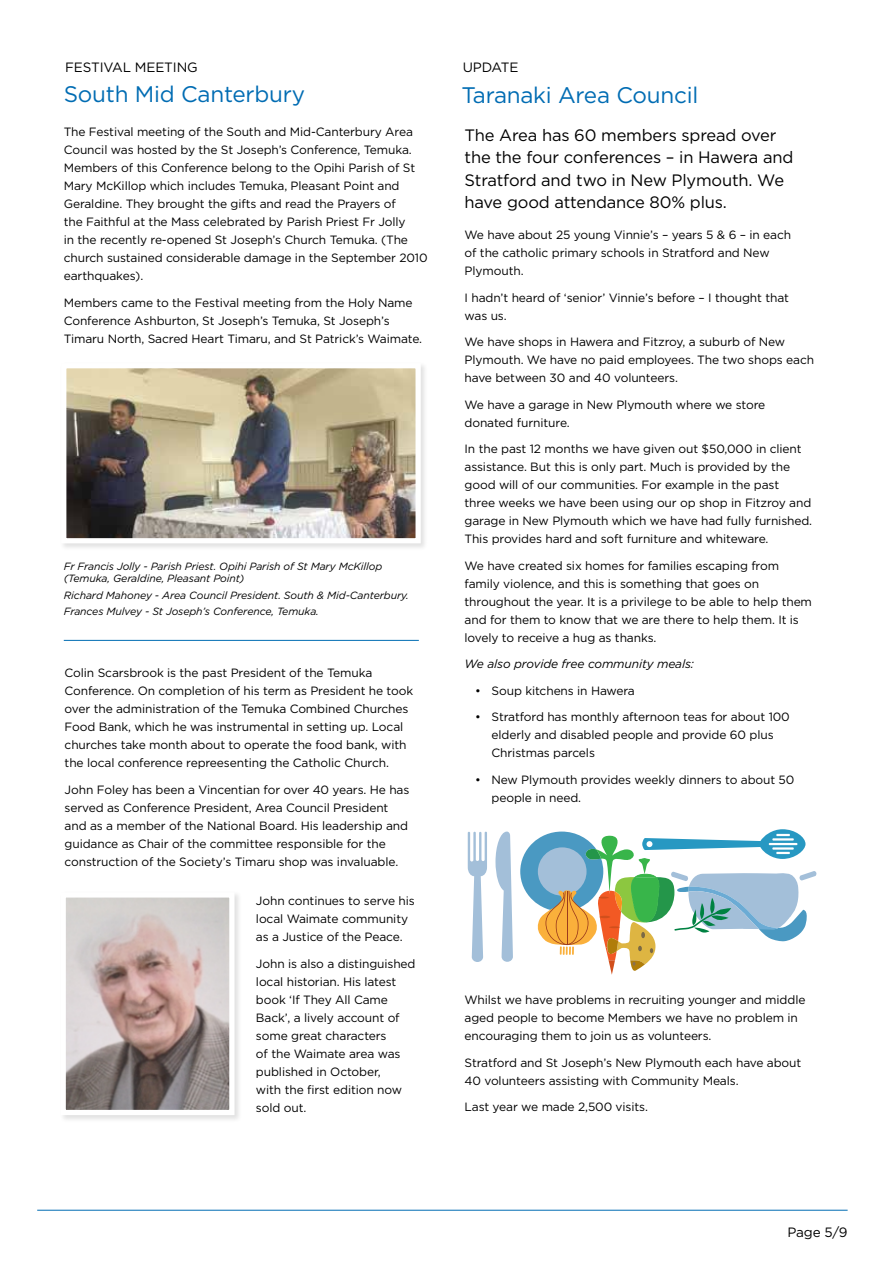
<style>
.page{position:relative;width:893px;height:1263px;background:#fff}
.page>*{position:absolute;margin:0;border:0;box-sizing:border-box;transform-origin:0 0}
.t1{font:22.5px "Gotham";letter-spacing:-.01em;color:#006cb3}
.t2{font:16.5px/22.5px "Gotham";letter-spacing:-.01em;color:#000}
.t3{font:13.5px "Gotham";letter-spacing:-.01em;color:#000}
.t4{font:12px/18px "Gotham";letter-spacing:-.01em;color:#000}
.t5{font:italic 12px "Gotham";letter-spacing:-.01em;color:#000}
.t6{font:italic 10.5px/12px "Gotham";letter-spacing:-.01em;color:#000}
.t7{font:10.5px/10.5px "Helvetica";color:#000}
</style>
<div class="page">
<div style="left:59px;top:361px;width:369px;height:190px;background:#000;opacity:.12"></div>
<img style="left:67px;top:369px;width:348px;height:168px">
<div style="left:61px;top:363px;width:360px;height:180px;border:5px solid #fff"></div>
<div style="left:59px;top:891px;width:183px;height:232px;background:#000;opacity:.12"></div>
<img style="left:67px;top:898px;width:161px;height:211px">
<div style="left:61px;top:892px;width:173px;height:223px;border:5px solid #fff"></div>
<hr style="left:37px;top:1210px;width:811px;height:1px;background:#006cb3">
<hr style="left:64px;top:640px;width:355px;height:1px;background:#006cb3">
<svg style="left:468px;top:832px;width:19px;height:130px"></svg>
<svg style="left:495px;top:831px;width:18px;height:131px"></svg>
<svg style="left:520px;top:829px;width:297px;height:146px"></svg>
<p class="t3" style="left:65px;top:58px;width:134px">FESTIVAL MEETING</p>
<p class="t3" style="left:463px;top:58px;width:57px">UPDATE</p>
<h1 class="t1" style="left:64px;top:80px;width:243px">South Mid Canterbury</h1>
<p class="t4" style="left:64px;top:123px;width:365px">The Festival meeting of the South and Mid-Canterbury Area Council was hosted by the St Joseph’s Conference, Temuka.<br>Members of this Conference belong to the Opihi Parish of St Mary McKillop which includes Temuka, Pleasant Point and Geraldine. They brought the gifts and read the Prayers of<br>the Faithful at the Mass celebrated by Parish Priest Fr Jolly<br>in the recently re-opened St Joseph’s Church Temuka. (The church sustained considerable damage in the September 2010 earthquakes).</p>
<p class="t4" style="left:64px;top:293px;width:360px">Members came to the Festival meeting from the Holy Name<br>Conference Ashburton, St Joseph’s Temuka, St Joseph’s<br>Timaru North, Sacred Heart Timaru, and St Patrick’s Waimate.</p>
<p class="t6" style="left:64px;top:560px;width:320px">Fr Francis Jolly - Parish Priest. Opihi Parish of St Mary McKillop (Temuka, Geraldine, Pleasant Point)</p>
<p class="t6" style="left:64px;top:587px;width:347px;line-height:16.2px">Richard Mahoney - Area Council President. South &amp; Mid-Canterbury.<br>Frances Mulvey - St Joseph’s Conference, Temuka.</p>
<p class="t7" style="left:62px;top:662px;width:170px">Parish Priest<br>Opihi Parish of St Mary McKillop (Temuka, Geraldine, Pleasant Point)</p>
<p class="t7" style="left:239px;top:666px;width:113px">South &amp; Mid-Canterbury</p>
<p class="t4" style="left:65px;top:664px;width:350px">Colin Scarsbrook is the past President of the Temuka Conference. On completion of his term as President he took over the administration of the Temuka Combined Churches Food Bank, which he was instrumental in setting up. Local churches take month about to operate the food bank, with the local conference repreesenting the Catholic Church.</p>
<p class="t4" style="left:65px;top:780px;width:346px">John Foley has been a Vincentian for over 40 years. He has served as Conference President, Area Council President and as a member of the National Board. His leadership and guidance as Chair of the committee responsible for the construction of the Society’s Timaru shop was invaluable.</p>
<p class="t4" style="left:256px;top:892px;width:160px">John continues to serve his local Waimate community as a Justice of the Peace.</p>
<p class="t4" style="left:256px;top:954px;width:161px">John is also a distinguished local historian. His latest book ‘If They All Came<br>Back’, a lively account of some great characters<br>of the Waimate area was published in October,<br>with the first edition now sold out.</p>
<h1 class="t1" style="left:461px;top:81px;width:238px">Taranaki Area Council</h1>
<h2 class="t2" style="left:465px;top:123px;width:330px">The Area has 60 members spread over the the four conferences – in Hawera and Stratford and two in New Plymouth. We have good attendance 80% plus.</h2>
<p class="t4" style="left:465px;top:226px;width:328px">We have about 25 young Vinnie’s – years 5 &amp; 6 – in each of the catholic primary schools in Stratford and New<br>Plymouth.</p>
<p class="t4" style="left:465px;top:288px;width:326px">I hadn’t heard of ‘senior’ Vinnie’s before – I thought that was us.</p>
<p class="t4" style="left:465px;top:333px;width:351px">We have shops in Hawera and Fitzroy, a suburb of New<br>Plymouth. We have no paid employees. The two shops each have between 30 and 40 volunteers.</p>
<p class="t4" style="left:465px;top:395px;width:302px">We have a garage in New Plymouth where we store donated furniture.</p>
<p class="t4" style="left:465px;top:440px;width:349px">In the past 12 months we have given out $50,000 in client assistance. But this is only part. Much is provided by the good will of our communities. For example in the past three weeks we have been using our op shop in Fitzroy and garage in New Plymouth which we have had fully furnished.<br>This provides hard and soft furniture and whiteware.</p>
<p class="t4" style="left:465px;top:556px;width:349px">We have created six homes for families escaping from family violence, and this is something that goes on throughout the year. It is a privilege to be able to help them and for them to know that we are there to help them. It is lovely to receive a hug as thanks.</p>
<p class="t5" style="left:465px;top:656px;width:231px">We also provide free community meals:</p>
<p class="t4" style="left:475px;top:681px;width:161px">• Soup kitchens in Hawera</p>
<p class="t4" style="left:492px;top:708px;width:300px;text-indent:-16px">• Stratford has monthly afternoon teas for about 100 elderly and disabled people and provide 60 plus<br>Christmas parcels</p>
<p class="t4" style="left:492px;top:770px;width:304px;text-indent:-16px">• New Plymouth provides weekly dinners to about 50 people in need.</p>
<p class="t4" style="left:465px;top:991px;width:342px">Whilst we have problems in recruiting younger and middle aged people to become Members we have no problem in encouraging them to join us as volunteers.</p>
<p class="t4" style="left:465px;top:1053px;width:338px">Stratford and St Joseph’s New Plymouth each have about<br>40 volunteers assisting with Community Meals.</p>
<p class="t4" style="left:465px;top:1098px;width:185px">Last year we made 2,500 visits.</p>
<p class="t3" style="left:787px;top:1223px;width:62px">Page 5/9</p>
</div>
